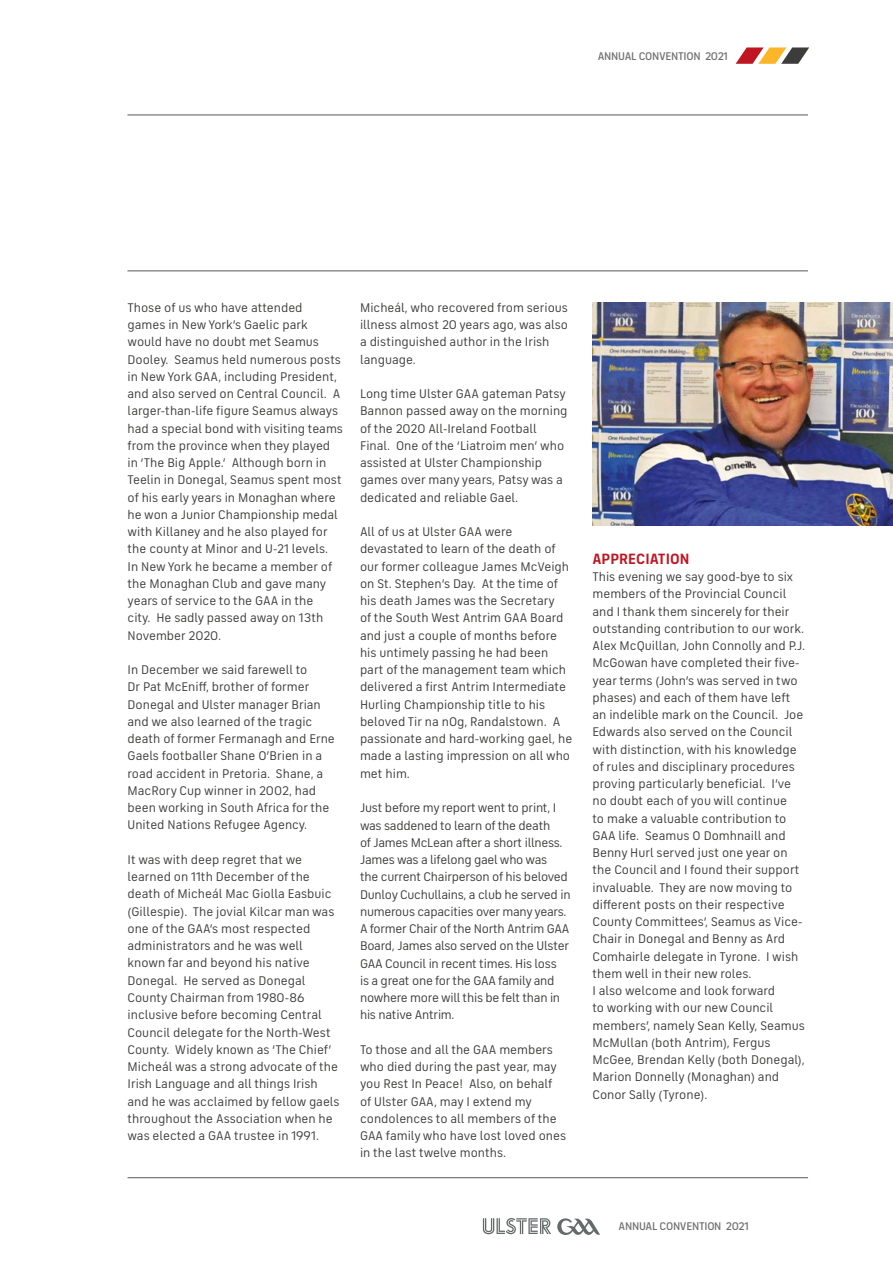
<style>
.page{position:relative;width:893px;height:1263px;background:#fff}
.page>*{position:absolute;margin:0;border:0;box-sizing:border-box;transform-origin:0 0}
.t1{font:700 15px "FS Industrie";color:#be1622}
.t2{font:12.75px/17.2px "FS Industrie";color:#3c3c3b}
.t3{font:12.75px/17.2px "FS Industrie";letter-spacing:-.02em;color:#3c3c3b}
.t4{font:500 11.25px "FS Industrie";letter-spacing:-.025em;color:#706f6f}
</style>
<div class="page">
<svg style="left:483px;top:1218px;width:68px;height:16px"></svg>
<svg style="left:557px;top:1218px;width:43px;height:17px"></svg>
<svg style="left:736px;top:47px;width:73px;height:17px"></svg>
<hr style="left:127px;top:271px;width:681px;height:1px;background:#575756">
<hr style="left:128px;top:1177px;width:680px;height:1px;background:#575756">
<hr style="left:127px;top:115px;width:681px;height:1px;background:#575756">
<img style="left:592px;top:302px;width:301px;height:223px">
<p class="t4" style="left:598px;top:49px;width:132px">ANNUAL CONVENTION 2021</p>
<p class="t2" style="left:128px;top:299px;width:217px">Those of us who have attended games in New York’s Gaelic park would have no doubt met Seamus Dooley. Seamus held numerous posts in New York GAA, including President, and also served on Central Council. A larger-than-life figure Seamus always had a special bond with visiting teams from the province when they played in ‘The Big Apple.’ Although born in Teelin in Donegal, Seamus spent most of his early years in Monaghan where he won a Junior Championship medal with Killaney and he also played for the county at Minor and U-21 levels.<br>In New York he became a member of the Monaghan Club and gave many years of service to the GAA in the<br>city. He sadly passed away on 13th November 2020.</p>
<p class="t2" style="left:128px;top:661px;width:209px">In December we said farewell to<br>Dr Pat McEniff, brother of former Donegal and Ulster manager Brian and we also learned of the tragic death of former Fermanagh and Erne Gaels footballer Shane O’Brien in a road accident in Pretoria. Shane, a MacRory Cup winner in 2002, had been working in South Africa for the United Nations Refugee Agency.</p>
<p class="t2" style="left:128px;top:851px;width:214px">It was with deep regret that we learned on 11th December of the death of Micheál Mac Giolla Easbuic (Gillespie). The jovial Kilcar man was one of the GAA’s most respected administrators and he was well known far and beyond his native Donegal. He served as Donegal County Chairman from 1980-86 inclusive before becoming Central Council delegate for the North-West County. Widely known as ‘The Chief’ Micheál was a strong advocate of the Irish Language and all things Irish and he was acclaimed by fellow gaels throughout the Association when he was elected a GAA trustee in 1991.</p>
<p class="t2" style="left:360px;top:299px;width:209px">Micheál, who recovered from serious illness almost 20 years ago, was also a distinguished author in the Irish language.</p>
<p class="t2" style="left:360px;top:385px;width:209px">Long time Ulster GAA gateman Patsy Bannon passed away on the morning of the 2020 All-Ireland Football Final. One of the ‘Liatroim men’ who assisted at Ulster Championship games over many years, Patsy was a dedicated and reliable Gael.</p>
<p class="t2" style="left:360px;top:523px;width:214px">All of us at Ulster GAA were devastated to learn of the death of our former colleague James McVeigh on St. Stephen’s Day. At the time of his death James was the Secretary<br>of the South West Antrim GAA Board and just a couple of months before his untimely passing he had been part of the management team which delivered a first Antrim Intermediate<br>Hurling Championship title to his beloved Tir na nOg, Randalstown. A passionate and hard-working gael, he made a lasting impression on all who met him.</p>
<p class="t3" style="left:360px;top:799px;width:212px">Just before my report went to print, I was saddened to learn of the death<br>of James McLean after a short illness.<br>James was a lifelong gael who was<br>the current Chairperson of his beloved Dunloy Cuchullains, a club he served in numerous capacities over many years.<br>A former Chair of the North Antrim GAA Board, James also served on the Ulster GAA Council in recent times. His loss<br>is a great one for the GAA family and nowhere more will this be felt than in his native Antrim.</p>
<p class="t2" style="left:360px;top:1041px;width:208px">To those and all the GAA members who died during the past year, may you Rest In Peace! Also, on behalf of Ulster GAA, may I extend my condolences to all members of the<br>GAA family who have lost loved ones in the last twelve months.</p>
<p class="t1" style="left:592px;top:549px;width:98px">APPRECIATION</p>
<p class="t2" style="left:592px;top:568px;width:214px">This evening we say good-bye to six members of the Provincial Council and I thank them sincerely for their outstanding contribution to our work.<br>Alex McQuillan, John Connolly and P.J.<br>McGowan have completed their five&shy;year terms (John’s was served in two phases) and each of them have left an indelible mark on the Council. Joe Edwards also served on the Council with distinction, with his knowledge of rules and disciplinary procedures proving particularly beneficial. I’ve no doubt each of you will continue<br>to make a valuable contribution to GAA life. Seamus O Domhnaill and Benny Hurl served just one year on the Council and I found their support invaluable. They are now moving to different posts on their respective County Committees’, Seamus as Vice-Chair in Donegal and Benny as Ard Comhairle delegate in Tyrone. I wish them well in their new roles.<br>I also welcome and look forward<br>to working with our new Council members’, namely Sean Kelly, Seamus McMullan (both Antrim), Fergus McGee, Brendan Kelly (both Donegal), Marion Donnelly (Monaghan) and Conor Sally (Tyrone).</p>
<p class="t4" style="left:619px;top:1219px;width:132px">ANNUAL CONVENTION 2021</p>
</div>
